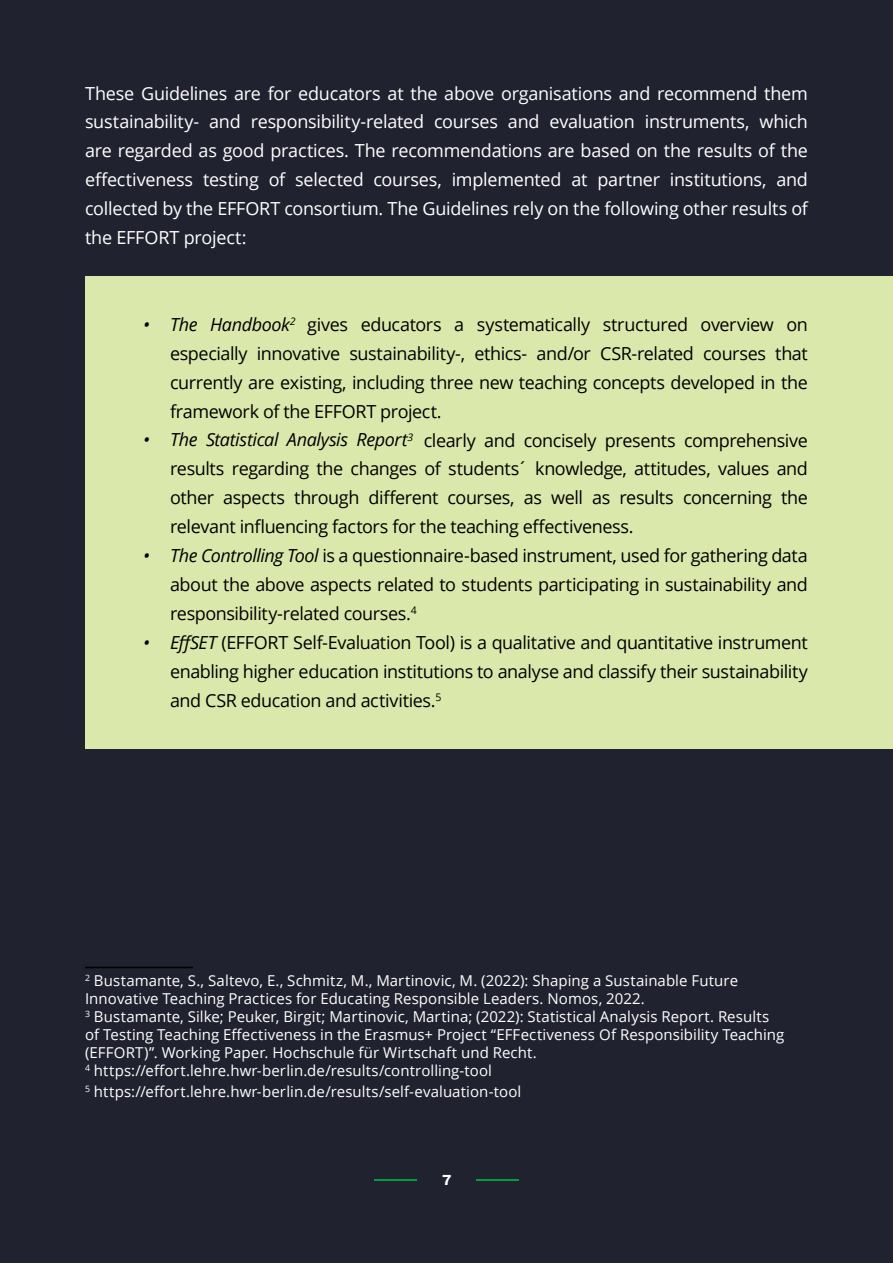
<style>
.page{position:relative;width:893px;height:1263px;background:#21222f}
.page>*{position:absolute;margin:0;border:0;box-sizing:border-box;transform-origin:0 0}
.t1{font:18px/29px "Open Sans";letter-spacing:-.025em;color:#000;text-align:justify}
.t2{font:18px/29px "Open Sans";letter-spacing:-.015em;color:#fff;text-align:justify}
.t3{font:15px/18px "Open Sans";letter-spacing:.005em;color:#fff}
.t4{font:700 15px "Work Sans";color:#fff}
.s1{font-style:italic}
</style>
<div class="page">
<div style="left:85px;top:276px;width:808px;height:472px;background:#dbe8ab"></div>
<hr style="left:85px;top:967px;width:108px;height:1px;background:#000">
<hr style="left:476px;top:1179px;width:43px;height:2px;background:#009e3d">
<hr style="left:374px;top:1179px;width:43px;height:2px;background:#009e3d">
<p class="t2" style="left:85px;top:78px;width:724px">These Guidelines are for educators at the above organisations and recommend them sustainability- and responsibility-related courses and evaluation instruments, which are regarded as good practices. The recommendations are based on the results of the effectiveness testing of selected courses, implemented at partner institutions, and collected by the EFFORT consortium. The Guidelines rely on the following other results of the EFFORT project:</p>
<p class="t1" style="left:170px;top:309px;width:639px;text-indent:-27px"><span class="s1">• The Handbook</span><sup>2</sup> gives educators a systematically structured overview on especially innovative sustainability-, ethics- and/or CSR-related courses that currently are existing, including three new teaching concepts developed in the framework of the EFFORT project.</p>
<p class="t1" style="left:170px;top:425px;width:639px;text-indent:-27px"><span class="s1">• The Statistical Analysis Report</span><sup>3</sup> clearly and concisely presents comprehensive results regarding the changes of students´ knowledge, attitudes, values and other aspects through different courses, as well as results concerning the relevant influencing factors for the teaching effectiveness.</p>
<p class="t1" style="left:170px;top:541px;width:639px;text-indent:-27px"><span class="s1">• The Controlling Tool</span> is a questionnaire-based instrument, used for gathering data about the above aspects related to students participating in sustainability and responsibility-related courses.<sup>4</sup></p>
<p class="t1" style="left:170px;top:627px;width:639px;text-indent:-27px"><span class="s1">• EffSET</span> (EFFORT Self-Evaluation Tool) is a qualitative and quantitative instrument enabling higher education institutions to analyse and classify their sustainability and CSR education and activities.<sup>5</sup></p>
<p class="t3" style="left:85px;top:971px;width:701px"><sup>2</sup> Bustamante, S., Saltevo, E., Schmitz, M., Martinovic, M. (2022): Shaping a Sustainable Future Innovative Teaching Practices for Educating Responsible Leaders. Nomos, 2022.<br><sup>3</sup> Bustamante, Silke; Peuker, Birgit; Martinovic, Martina; (2022): Statistical Analysis Report. Results of Testing Teaching Effectiveness in the Erasmus+ Project “EFFectiveness Of Responsibility Teaching (EFFORT)”. Working Paper. Hochschule für Wirtschaft und Recht.<br><sup>4</sup> https://effort.lehre.hwr-berlin.de/results/controlling-tool</p>
<p class="t3" style="left:85px;top:1082px;width:438px"><sup>5</sup> https://effort.lehre.hwr-berlin.de/results/self-evaluation-tool</p>
<p class="t4" style="left:442px;top:1171px;width:11px">7</p>
</div>
